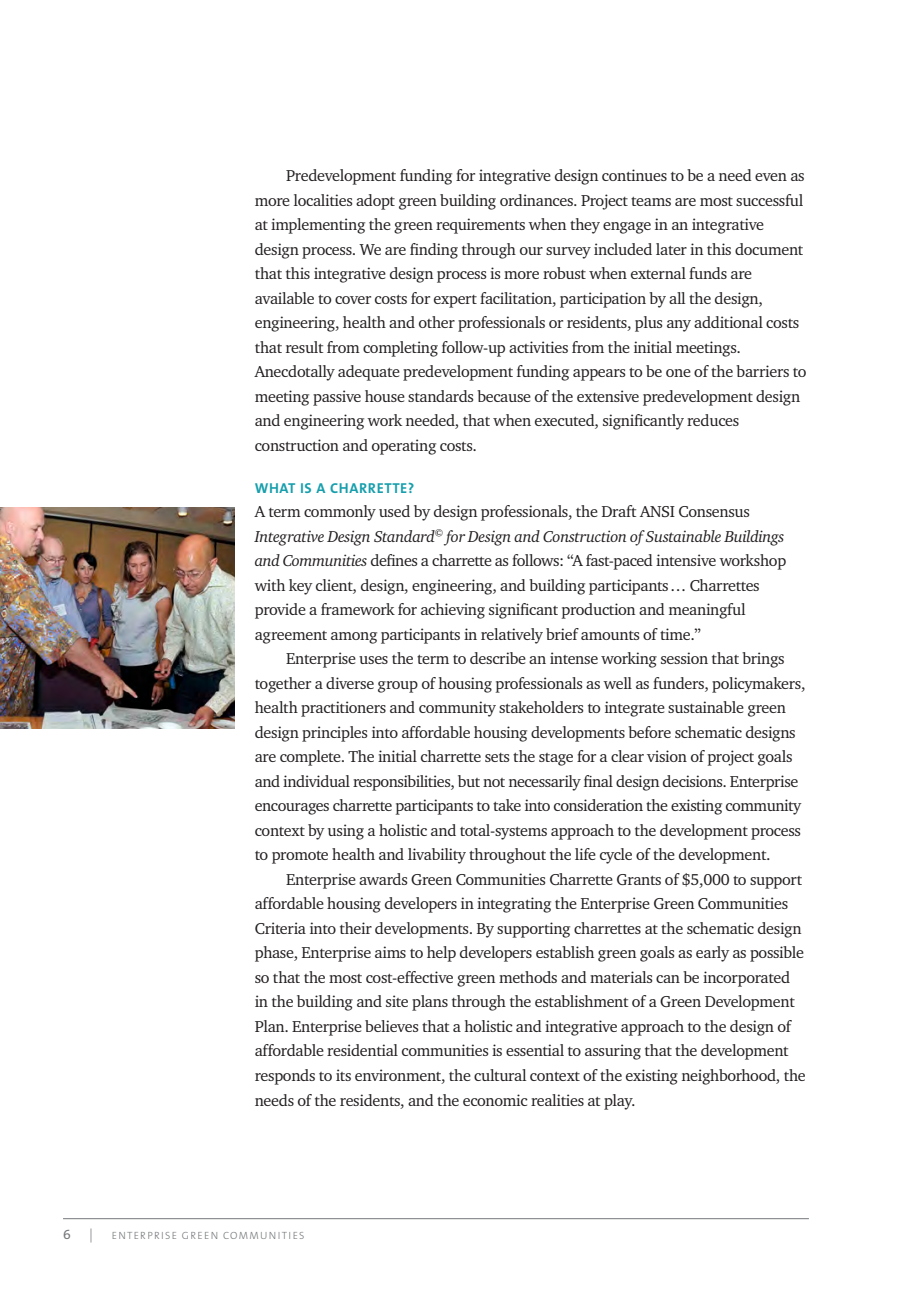
<style>
.page{position:relative;width:914px;height:1292px;background:#fff}
.page>*{position:absolute;margin:0;border:0;box-sizing:border-box;transform-origin:0 0}
.Text{font:16.1px/24.5px "Charter ITC";letter-spacing:-.02em;color:#231f20}
.Subhead_1{font:700 14.35px "The Sans B7";letter-spacing:.04em;color:#189fad}
.t1{font:14px "The Sans B5 Plain";color:#76787b}
.t2{font:300 14px "The Sans B3";color:#76787b}
.t3{font:300 10.5px "The Sans B3";letter-spacing:.12em;color:#76787b}
.s1{font-style:italic}
</style>
<div class="page">
<hr style="left:63px;top:1218px;width:745px;height:1px;background:#76787b">
<img style="left:0;top:508px;width:234px;height:220px">
<p class="Text" style="left:255px;top:163px;width:553px;text-indent:32px">Predevelopment funding for integrative design continues to be a need even as more localities adopt green building ordinances. Project teams are most successful at implementing the green requirements when they engage in an integrative design process. We are finding through our survey included later in this document that this integrative design process is more robust when external funds are available to cover costs for expert facilitation, participation by all the design, engineering, health and other professionals or residents, plus any additional costs that result from completing follow-up activities from the initial meetings.<br>Anecdotally adequate predevelopment funding appears to be one of the barriers to meeting passive house standards because of the extensive predevelopment design and engineering work needed, that when executed, significantly reduces construction and operating costs.</p>
<p class="Subhead_1" style="left:255px;top:480px;width:161px">WHAT IS A CHARRETTE?</p>
<p class="Text" style="left:255px;top:499px;width:533px">A term commonly used by design professionals, the Draft ANSI Consensus <span class="s1">Integrative Design Standard</span><sup>©</sup> <span class="s1">for Design and Construction of Sustainable Buildings and Communities</span> defines a charrette as follows: “A fast-paced intensive workshop with key client, design, engineering, and building participants… Charrettes provide a framework for achieving significant production and meaningful agreement among participants in relatively brief amounts of time.”</p>
<p class="Text" style="left:255px;top:646px;width:552px;text-indent:32px">Enterprise uses the term to describe an intense working session that brings together a diverse group of housing professionals as well as funders, policymakers, health practitioners and community stakeholders to integrate sustainable green design principles into affordable housing developments before schematic designs are complete. The initial charrette sets the stage for a clear vision of project goals and individual responsibilities, but not necessarily final design decisions. Enterprise encourages charrette participants to take into consideration the existing community context by using a holistic and total-systems approach to the development process to promote health and livability throughout the life cycle of the development.</p>
<p class="Text" style="left:255px;top:866px;width:552px;text-indent:32px">Enterprise awards Green Communities Charrette Grants of $5,000 to support affordable housing developers in integrating the Enterprise Green Communities Criteria into their developments. By supporting charrettes at the schematic design phase, Enterprise aims to help developers establish green goals as early as possible so that the most cost-effective green methods and materials can be incorporated in the building and site plans through the establishment of a Green Development Plan. Enterprise believes that a holistic and integrative approach to the design of affordable residential communities is essential to assuring that the development responds to its environment, the cultural context of the existing neighborhood, the needs of the residents, and the economic realities at play.</p>
<p class="t1" style="left:63px;top:1227px;width:9px">6</p>
<p class="t2" style="left:89px;top:1227px;width:5px">|</p>
<p class="t3" style="left:112px;top:1230px;width:194px">ENTERPRISE GREEN COMMUNITIES</p>
</div>
